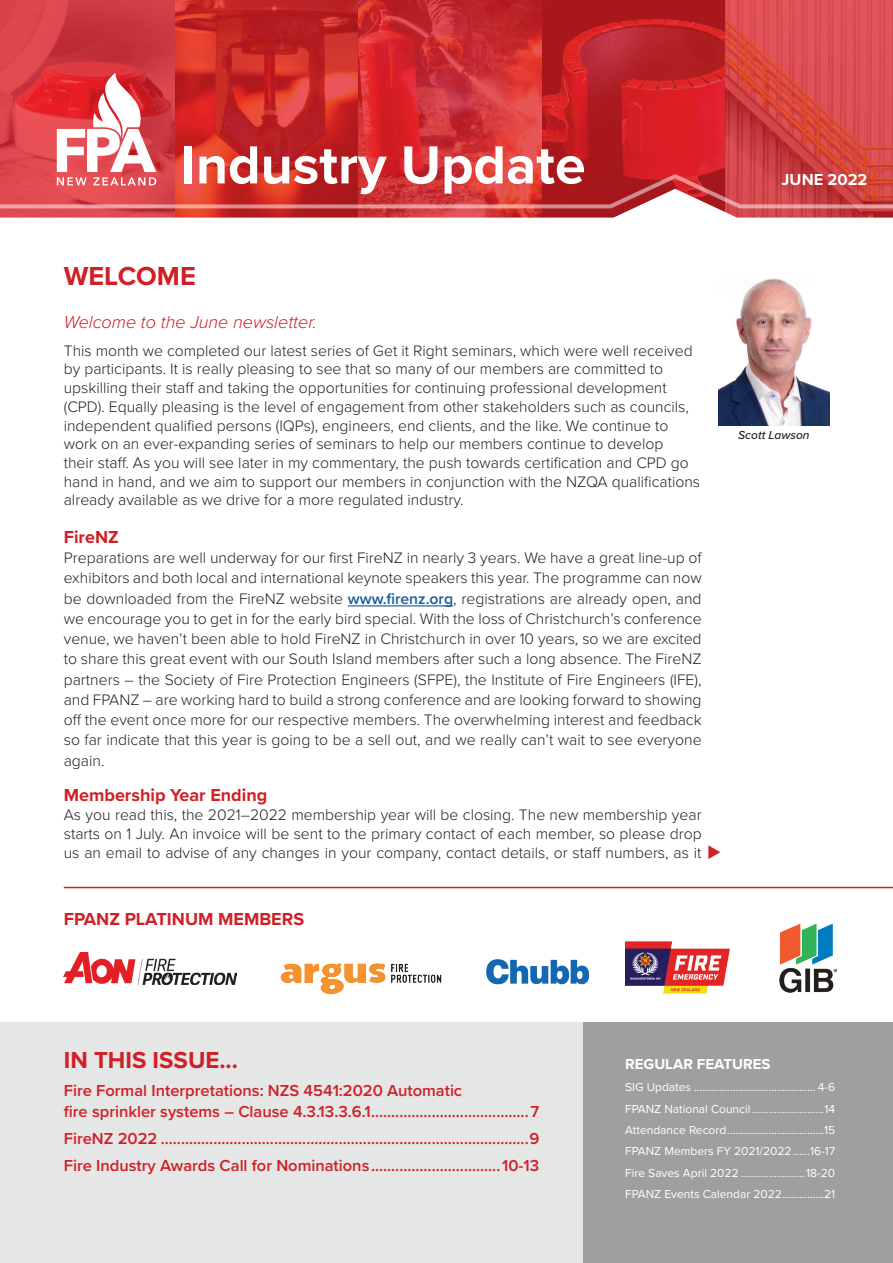
<style>
.page{position:relative;width:893px;height:1263px;background:#fff}
.page>*{position:absolute;margin:0;border:0;box-sizing:border-box;transform-origin:0 0}
.t1{font:700 55.5px "Proxima Nova";color:#fff}
.t2{font:700 27px "Proxima Nova";color:#d02027}
.t3{font:700 24px "Proxima Nova";color:#d02027}
.t4{font:700 18px "Proxima Nova";color:#d02027}
.t5{font:italic 300 18px "Proxima Nova";color:#d02027}
.t6{font:600 16.5px/21px "Proxima Nova";color:#d02027}
.t7{font:700 16.5px "Proxima Nova";color:#fff}
.t8{font:300 15.75px/18.8px "Proxima Nova";color:#231f20}
.t9{font:700 15px "Proxima Nova";color:#fff}
.t10{font:12px/21.5px "Proxima Nova";color:#fff;text-align:justify}
.t11{font:italic 500 12px "Proxima Nova";color:#231f20}
.s1{font-weight:600;color:#175d9e}
.s2{color:#d02027}
</style>
<div class="page">
<svg style="left:0;top:0;width:893px;height:73px;background:#ca3235"></svg>
<div style="left:0;top:1022px;width:893px;height:241px;background:#e5e6e6"></div>
<div style="left:583px;top:1022px;width:310px;height:241px;background:#9e9fa0"></div>
<hr style="left:348px;top:605px;width:105px;height:1px;background:#175d9e">
<img style="left:64px;top:953px;width:172px;height:31px">
<img style="left:280px;top:963px;width:162px;height:32px">
<img style="left:625px;top:941px;width:104px;height:53px">
<img style="left:780px;top:924px;width:56px;height:68px">
<svg style="left:486px;top:959px;width:103px;height:25px"></svg>
<svg style="left:0;top:73px;width:893px;height:116px;background:#d23b3d"></svg>
<svg style="left:0;top:189px;width:893px;height:29px;background:#d15253"></svg>
<img style="left:719px;top:279px;width:110px;height:147px">
<hr style="left:64px;top:887px;width:829px;height:1px;background:#d02027">
<h1 class="t1" style="left:181px;top:124px;width:406px">Industry Update</h1>
<p class="t7" style="left:782px;top:167px;width:87px">JUNE 2022</p>
<h2 class="t2" style="left:64px;top:256px;width:133px">WELCOME</h2>
<p class="t5" style="left:64px;top:309px;width:254px">Welcome to the June newsletter.</p>
<p class="t8" style="left:64px;top:340px;width:638px">This month we completed our latest series of Get it Right seminars, which were well received by participants. It is really pleasing to see that so many of our members are committed to upskilling their staff and taking the opportunities for continuing professional development (CPD). Equally pleasing is the level of engagement from other stakeholders such as councils, independent qualified persons (IQPs), engineers, end clients, and the like. We continue to work on an ever-expanding series of seminars to help our members continue to develop<br>their staff. As you will see later in my commentary, the push towards certification and CPD go hand in hand, and we aim to support our members in conjunction with the NZQA qualifications already available as we drive for a more regulated industry.</p>
<p class="t4" style="left:64px;top:523px;width:57px">FireNZ</p>
<p class="t8" style="left:64px;top:547px;width:639px;line-height:20.2px;text-align:justify">Preparations are well underway for our first FireNZ in nearly 3 years. We have a great line-up of exhibitors and both local and international keynote speakers this year. The programme can now be downloaded from the FireNZ website <span class="s1">www.firenz.org</span>, registrations are already open, and we encourage you to get in for the early bird special. With the loss of Christchurch’s conference venue, we haven’t been able to hold FireNZ in Christchurch in over 10 years, so we are excited to share this great event with our South Island members after such a long absence. The FireNZ partners – the Society of Fire Protection Engineers (SFPE), the Institute of Fire Engineers (IFE), and FPANZ – are working hard to build a strong conference and are looking forward to showing off the event once more for our respective members. The overwhelming interest and feedback so far indicate that this year is going to be a sell out, and we really can’t wait to see everyone again.</p>
<p class="t4" style="left:64px;top:782px;width:205px">Membership Year Ending</p>
<p class="t8" style="left:64px;top:805px;width:659px">As you read this, the 2021–2022 membership year will be closing. The new membership year starts on 1 July. An invoice will be sent to the primary contact of each member, so please drop<br>us an email to advise of any changes in your company, contact details, or staff numbers, as it <span class="s2">◆</span></p>
<p class="t11" style="left:738px;top:426px;width:73px">Scott Lawson</p>
<p class="t4" style="left:64px;top:905px;width:242px">FPANZ PLATINUM MEMBERS</p>
<h3 class="t3" style="left:64px;top:1042px;width:176px">IN THIS ISSUE...</h3>
<p class="t9" style="left:625px;top:1053px;width:147px">REGULAR FEATURES</p>
<p class="t10" style="left:625px;top:1076px;width:212px">SIG Updates ............................................ 4-6<br>FPANZ National Council ..........................14<br>Attendance Record...................................15<br>FPANZ Members FY 2021/2022 ......16-17<br>Fire Saves April 2022 .......................18-20<br>FPANZ Events Calendar 2022...............21</p>
<p class="t6" style="left:64px;top:1079px;width:477px">Fire Formal Interpretations: NZS 4541:2020 Automatic<br>fire sprinkler systems – Clause 4.3.13.3.6.1.......................................7</p>
<p class="t6" style="left:64px;top:1124px;width:477px;line-height:27.3px">FireNZ 2022 ...........................................................................................9<br>Fire Industry Awards Call for Nominations................................10-13</p>
</div>
